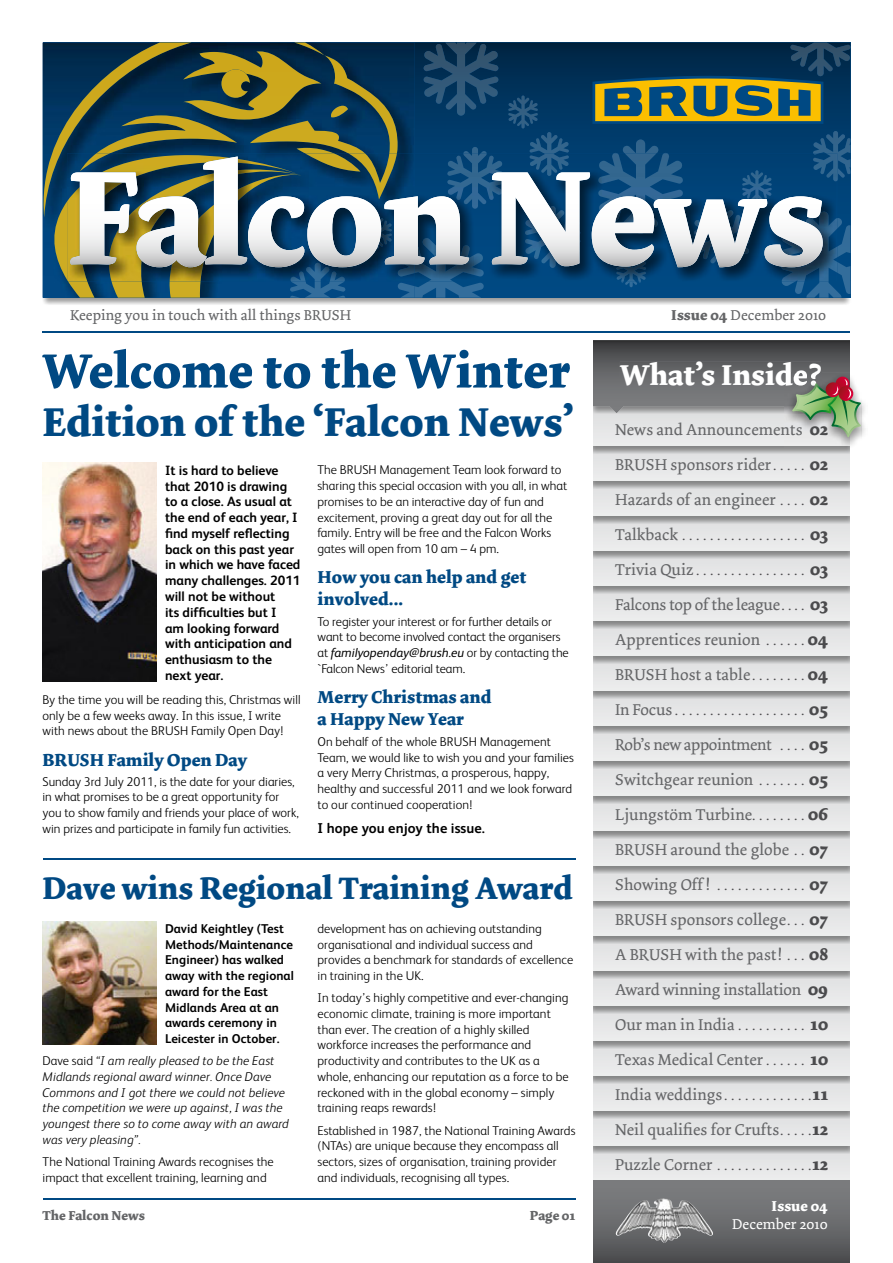
<style>
.page{position:relative;width:893px;height:1263px;background:#fff}
.page>*{position:absolute;margin:0;border:0;box-sizing:border-box;transform-origin:0 0}
.t1{font:700 50.25px "Dolly";letter-spacing:.005em;color:#004983}
.t2{font:700 42px "Dolly";letter-spacing:.005em;color:#004983}
.t3{font:700 32.4px "Dolly";letter-spacing:.005em;color:#004983}
.t4{font:700 18px/21.6px "Dolly";letter-spacing:.005em;color:#004983}
.t5{font:16.5px/35px "Dolly";letter-spacing:.005em;color:#646567;text-align:justify}
.t6{font:300 16.5px/35px "FS Albert";color:#4b4b4d}
.t7{font:15px "Dolly";letter-spacing:.005em;color:#646567}
.t8{font:15px "Dolly";letter-spacing:.005em;color:#fff}
.t9{font:700 15px "Dolly";letter-spacing:.005em;color:#fff}
.t10{font:700 14.25px "FS Albert";letter-spacing:.005em;color:#000}
.t11{font:700 13.5px/15.8px "FS Albert";color:#000}
.t12{font:700 13.5px "Dolly";letter-spacing:.005em;color:#646567}
.t13{font:300 12.75px/15.8px "FS Albert";letter-spacing:.005em;color:#000}
.t14{font:italic 300 12.75px/15.8px "FS Albert";letter-spacing:.005em;color:#000}
.t15{font:700 12.75px/15.8px "FS Albert";letter-spacing:.005em;color:#000}
.s1{font-weight:700}
.s2{font-size:30px;color:#fff}
.s3{font-weight:700;font-size:18px;color:#4b4b4d}
.s4{font-family:"FS Albert";font-weight:300;color:#4b4b4d}
.s5{font-family:"Dolly";font-weight:400;color:#646567}
.s6{font-family:"Dolly";font-weight:700;font-size:18px}
.s7{font-weight:400;font-style:italic}
.s8{font-style:normal}
</style>
<div class="page">
<div style="left:592px;top:1086px;width:258px;height:94px;background:#e7e7e8"></div>
<svg style="left:593px;top:1180px;width:257px;height:83px;background:#67686a"></svg>
<img style="left:592px;top:585px;width:258px;height:569px">
<div style="left:592px;top:1119px;width:258px;height:26px;background:#e7e7e8"></div>
<div style="left:592px;top:1084px;width:258px;height:26px;background:#e7e7e8"></div>
<div style="left:592px;top:1049px;width:258px;height:26px;background:#e7e7e8"></div>
<div style="left:592px;top:1014px;width:258px;height:26px;background:#e7e7e8"></div>
<div style="left:592px;top:979px;width:258px;height:26px;background:#e7e7e8"></div>
<img style="left:43px;top:298px;width:807px;height:7px">
<hr style="left:43px;top:331px;width:807px;height:1px;background:#004983">
<hr style="left:43px;top:1198px;width:532px;height:2px;background:#004983">
<img style="left:398px;top:43px;width:17px;height:255px">
<div style="left:592px;top:944px;width:258px;height:26px;background:#e7e7e8"></div>
<div style="left:592px;top:909px;width:258px;height:26px;background:#e7e7e8"></div>
<div style="left:592px;top:874px;width:258px;height:26px;background:#e7e7e8"></div>
<div style="left:592px;top:839px;width:258px;height:26px;background:#e7e7e8"></div>
<div style="left:592px;top:804px;width:258px;height:26px;background:#e7e7e8"></div>
<div style="left:592px;top:769px;width:258px;height:26px;background:#e7e7e8"></div>
<div style="left:592px;top:734px;width:258px;height:26px;background:#e6e7e7"></div>
<div style="left:592px;top:699px;width:258px;height:26px;background:#e6e7e7"></div>
<div style="left:592px;top:664px;width:258px;height:26px;background:#e6e7e7"></div>
<div style="left:592px;top:629px;width:258px;height:26px;background:#e6e7e7"></div>
<div style="left:592px;top:594px;width:258px;height:26px;background:#e6e7e7"></div>
<div style="left:592px;top:559px;width:258px;height:26px;background:#e6e7e7"></div>
<div style="left:592px;top:524px;width:258px;height:26px;background:#e6e7e7"></div>
<div style="left:592px;top:489px;width:258px;height:26px;background:#e6e7e7"></div>
<div style="left:592px;top:454px;width:258px;height:26px;background:#e6e7e7"></div>
<div style="left:592px;top:414px;width:192px;height:31px;background:#ebebec"></div>
<hr style="left:43px;top:858px;width:532px;height:1px;background:#004983">
<img style="left:43px;top:922px;width:113px;height:122px">
<img style="left:784px;top:400px;width:81px;height:48px">
<svg style="left:592px;top:340px;width:269px;height:97px"></svg>
<img style="left:43px;top:462px;width:113px;height:219px">
<img style="left:398px;top:283px;width:4px;height:15px">
<img style="left:398px;top:267px;width:17px;height:9px">
<svg style="left:398px;top:156px;width:17px;height:111px"></svg>
<svg style="left:42px;top:43px;width:356px;height:255px;background:#556b66"></svg>
<svg style="left:415px;top:43px;width:436px;height:255px;background:#38617c"></svg>
<img style="left:616px;top:1198px;width:97px;height:45px">
<p class="t7" style="left:70px;top:306px;width:282px">Keeping you in touch with all things BRUSH</p>
<p class="t7" style="left:671px;top:306px;width:156px"><span class="s1">Issue 04</span> December 2010</p>
<h1 class="t1" style="left:43px;top:340px;width:782px">Welcome to the Winter <span class="s2">What’s Inside?</span></h1>
<h2 class="t2" style="left:43px;top:396px;width:532px">Edition of the ‘Falcon News’</h2>
<p class="t5" style="left:615px;top:412px;width:215px">News and Announcements <span class="s3">02<br></span>BRUSH sponsors rider<span class="s4">. . . . .</span> <span class="s3">02<br></span>Hazards of an engineer <span class="s4">. . . .</span> <span class="s3">02</span></p>
<p class="t6" style="left:615px;top:517px;width:215px"><span class="s5">Talkback</span> ..................<span class="s6">03<br></span><span class="s5">Trivia Quiz</span>................<span class="s6">03</span></p>
<p class="t5" style="left:615px;top:587px;width:215px">Falcons top of the league<span class="s4">. . . .</span> <span class="s3">03<br></span>Apprentices reunion <span class="s4">. . . . . .</span> <span class="s3">04<br></span>BRUSH host a table<span class="s4">. . . . . . . .</span> <span class="s3">04</span></p>
<p class="t6" style="left:615px;top:692px;width:215px"><span class="s5">In Focus</span>...................<span class="s6">05</span></p>
<p class="t5" style="left:615px;top:727px;width:215px">Rob’s new appointment <span class="s4">. . . .</span> <span class="s3">05<br></span>Switchgear reunion <span class="s4">. . . . . . .</span> <span class="s3">05<br></span>Ljungstöm Turbine<span class="s4">. . . . . . . .</span> <span class="s3">06<br></span>BRUSH around the globe <span class="s4">. .</span> <span class="s3">07</span></p>
<p class="t6" style="left:615px;top:867px;width:215px"><span class="s5">Showing Off!</span> .............<span class="s6">07</span></p>
<p class="t5" style="left:615px;top:902px;width:215px">BRUSH sponsors college<span class="s4">. . .</span> <span class="s3">07<br></span>A BRUSH with the past! <span class="s4">. . .</span> <span class="s3">08<br></span>Award winning installation <span class="s3">09<br></span>Our man in India<span class="s4">..........</span> <span class="s3">10<br></span>Texas Medical Center <span class="s4">. . . . . .</span> <span class="s3">10<br></span>India weddings<span class="s4">.............</span><span class="s3">11<br></span>Neil qualifies for Crufts<span class="s4">. . . . .</span><span class="s3">12</span></p>
<p class="t6" style="left:615px;top:1147px;width:215px"><span class="s5">Puzzle Corner</span> ..............<span class="s6">12</span></p>
<p class="t13" style="left:317px;top:462px;width:251px">The BRUSH Management Team look forward to sharing this special occasion with you all, in what promises to be an interactive day of fun and excitement, proving a great day out for all the family. Entry will be free and the Falcon Works gates will open from 10 am – 4 pm.</p>
<h3 class="t4" style="left:317px;top:567px;width:211px">How you can help and get involved...</h3>
<p class="t13" style="left:317px;top:613px;width:253px">To register your interest or for further details or want to become involved contact the organisers at <span class="s7">familyopenday@brush.eu</span> or by contacting the `Falcon News’ editorial team.</p>
<h3 class="t4" style="left:317px;top:686px;width:175px">Merry Christmas and a Happy New Year</h3>
<p class="t13" style="left:317px;top:734px;width:258px">On behalf of the whole BRUSH Management Team, we would like to wish you and your families a very Merry Christmas, a prosperous, happy, healthy and successful 2011 and we look forward to our continued cooperation!</p>
<p class="t10" style="left:317px;top:820px;width:169px">I hope you enjoy the issue.</p>
<p class="t11" style="left:165px;top:462px;width:137px">It is hard to believe that 2010 is drawing to a close. As usual at the end of each year, I find myself reflecting back on this past year in which we have faced many challenges. 2011 will not be without<br>its difficulties but I<br>am looking forward with anticipation and enthusiasm to the next year.</p>
<p class="t13" style="left:43px;top:692px;width:259px">By the time you will be reading this, Christmas will only be a few weeks away. In this issue, I write with news about the BRUSH Family Open Day!</p>
<h3 class="t4" style="left:43px;top:749px;width:206px">BRUSH Family Open Day</h3>
<p class="t13" style="left:43px;top:773px;width:258px">Sunday 3rd July 2011, is the date for your diaries, in what promises to be a great opportunity for you to show family and friends your place of work, win prizes and participate in family fun activities.</p>
<h3 class="t3" style="left:43px;top:868px;width:531px">Dave wins Regional Training Award</h3>
<p class="t15" style="left:165px;top:920px;width:130px">David Keightley (Test<br>Methods/Maintenance<br>Engineer) has walked away with the regional award for the East<br>Midlands Area at an awards ceremony in<br>Leicester in October.</p>
<p class="t14" style="left:43px;top:1053px;width:248px"><span class="s8">Dave said</span> “I am really pleased to be the East Midlands regional award winner. Once Dave Commons and I got there we could not believe the competition we were up against, I was the youngest there so to come away with an award was very pleasing”.</p>
<p class="t13" style="left:43px;top:1154px;width:233px">The National Training Awards recognises the impact that excellent training, learning and</p>
<p class="t13" style="left:317px;top:920px;width:257px">development has on achieving outstanding organisational and individual success and provides a benchmark for standards of excellence in training in the UK.</p>
<p class="t13" style="left:317px;top:990px;width:253px">In today’s highly competitive and ever-changing economic climate, training is more important than ever. The creation of a highly skilled workforce increases the performance and productivity and contributes to the UK as a whole, enhancing our reputation as a force to be reckoned with in the global economy – simply training reaps rewards!</p>
<p class="t13" style="left:317px;top:1122px;width:259px">Established in 1987, the National Training Awards (NTAs) are unique because they encompass all sectors, sizes of organisation, training provider and individuals, recognising all types.</p>
<p class="t12" style="left:43px;top:1207px;width:104px">The Falcon News</p>
<p class="t12" style="left:530px;top:1207px;width:47px">Page 01</p>
<p class="t9" style="left:772px;top:1196px;width:58px">Issue 04</p>
<p class="t8" style="left:732px;top:1215px;width:97px">December 2010</p>
</div>
